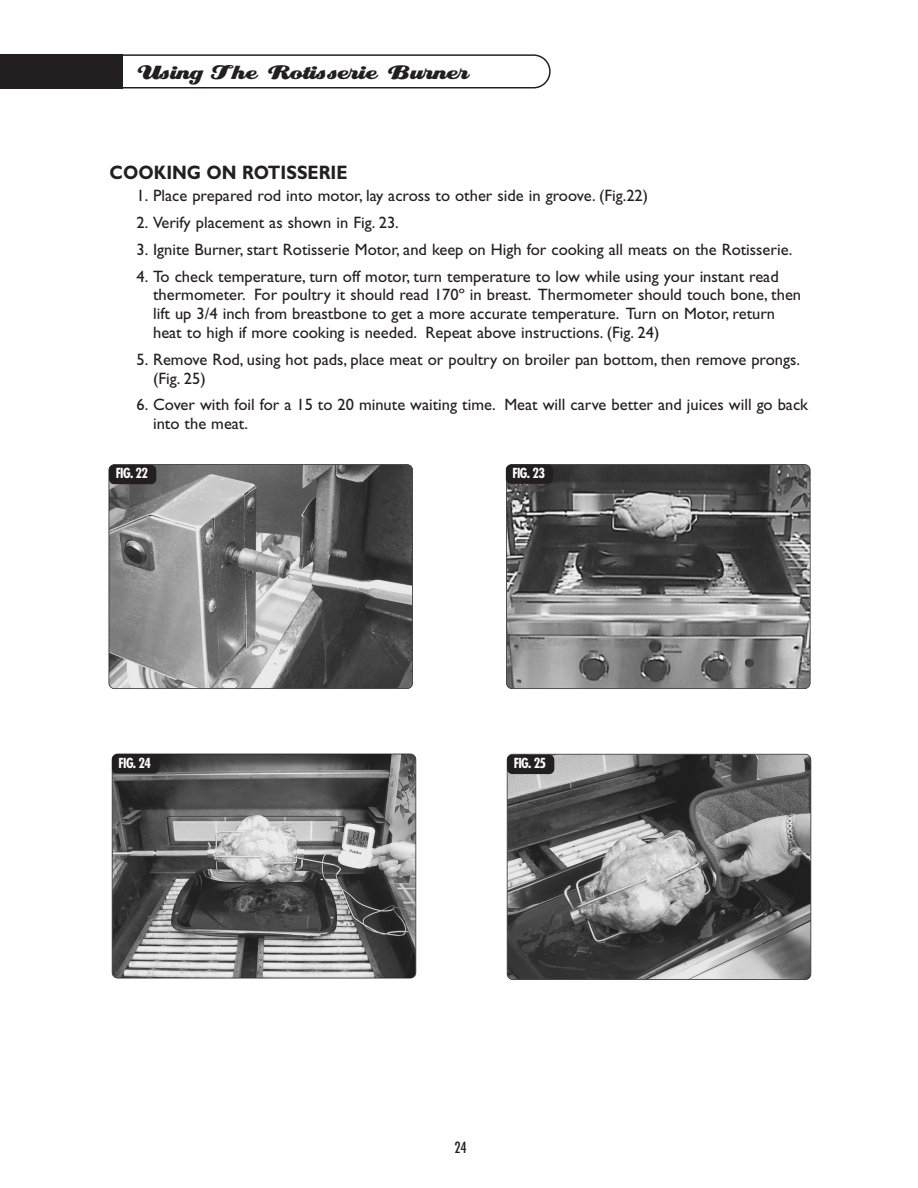
<style>
.page{position:relative;width:918px;height:1188px;background:#fff}
.page>*{position:absolute;margin:0;border:0;box-sizing:border-box;transform-origin:0 0}
.t1{font:21px "Eclat Regular ICG";letter-spacing:-.15em;color:#231f20}
.t2{font:700 19.5px "Gill Sans";color:#231f20;scale:.9 1}
.t3{font:16.5px/18.8px "Gill Sans";color:#231f20}
.t4{font:condensed 15px "Futura";color:#231f20}
.t5{font:700 condensed 13.5px "Futura";letter-spacing:-.05em;color:#fff}
</style>
<div class="page">
<svg style="left:123px;top:54px;width:428px;height:34px"></svg>
<div style="left:0;top:54px;width:123px;height:34px;background:#231f20"></div>
<img style="left:109px;top:465px;width:304px;height:224px;border-radius:6px">
<div style="left:109px;top:464px;width:304px;height:225px;border:2px solid #231f20;border-radius:6px"></div>
<img style="left:506px;top:465px;width:304px;height:224px;border-radius:6px">
<div style="left:506px;top:464px;width:305px;height:225px;border:2px solid #231f20;border-radius:6px"></div>
<img style="left:113px;top:754px;width:303px;height:224px;border-radius:6px">
<div style="left:112px;top:754px;width:304px;height:224px;border:2px solid #231f20;border-radius:6px"></div>
<img style="left:507px;top:754px;width:304px;height:226px;border-radius:6px">
<div style="left:507px;top:754px;width:304px;height:226px;border:2px solid #231f20;border-radius:6px"></div>
<div style="left:109px;top:465px;width:47px;height:19px;background:#231f20;border-radius:5px"></div>
<div style="left:506px;top:464px;width:47px;height:20px;background:#231f20;border-radius:5px"></div>
<div style="left:112px;top:754px;width:47px;height:20px;background:#231f20;border-radius:5px"></div>
<div style="left:507px;top:755px;width:47px;height:19px;background:#231f20;border-radius:5px"></div>
<p class="t1" style="left:134px;top:66px;width:337px">Using The Rotisserie Burner</p>
<p class="t2" style="left:109px;top:165px;width:266px">COOKING ON ROTISSERIE</p>
<p class="t3" style="left:136px;top:188px;width:513px">1. Place prepared rod into motor, lay across to other side in groove. (Fig.22)</p>
<p class="t3" style="left:136px;top:215px;width:264px">2. Verify placement as shown in Fig. 23.</p>
<p class="t3" style="left:136px;top:242px;width:658px">3. Ignite Burner, start Rotisserie Motor, and keep on High for cooking all meats on the Rotisserie.</p>
<p class="t3" style="left:153px;top:269px;width:650px;text-indent:-17px">4. To check temperature, turn off motor, turn temperature to low while using your instant read thermometer. For poultry it should read 170º in breast. Thermometer should touch bone, then lift up 3/4 inch from breastbone to get a more accurate temperature. Turn on Motor, return heat to high if more cooking is needed. Repeat above instructions. (Fig. 24)</p>
<p class="t3" style="left:153px;top:352px;width:648px;text-indent:-17px">5. Remove Rod, using hot pads, place meat or poultry on broiler pan bottom, then remove prongs. (Fig. 25)</p>
<p class="t3" style="left:153px;top:397px;width:657px;text-indent:-17px">6. Cover with foil for a 15 to 20 minute waiting time. Meat will carve better and juices will go back into the meat.</p>
<p class="t5" style="left:116px;top:468px;width:34px">FIG. 22</p>
<p class="t5" style="left:513px;top:467px;width:34px">FIG. 23</p>
<p class="t5" style="left:119px;top:757px;width:34px">FIG. 24</p>
<p class="t5" style="left:514px;top:757px;width:34px">FIG. 25</p>
<p class="t4" style="left:454px;top:1141px;width:14px">24</p>
</div>
